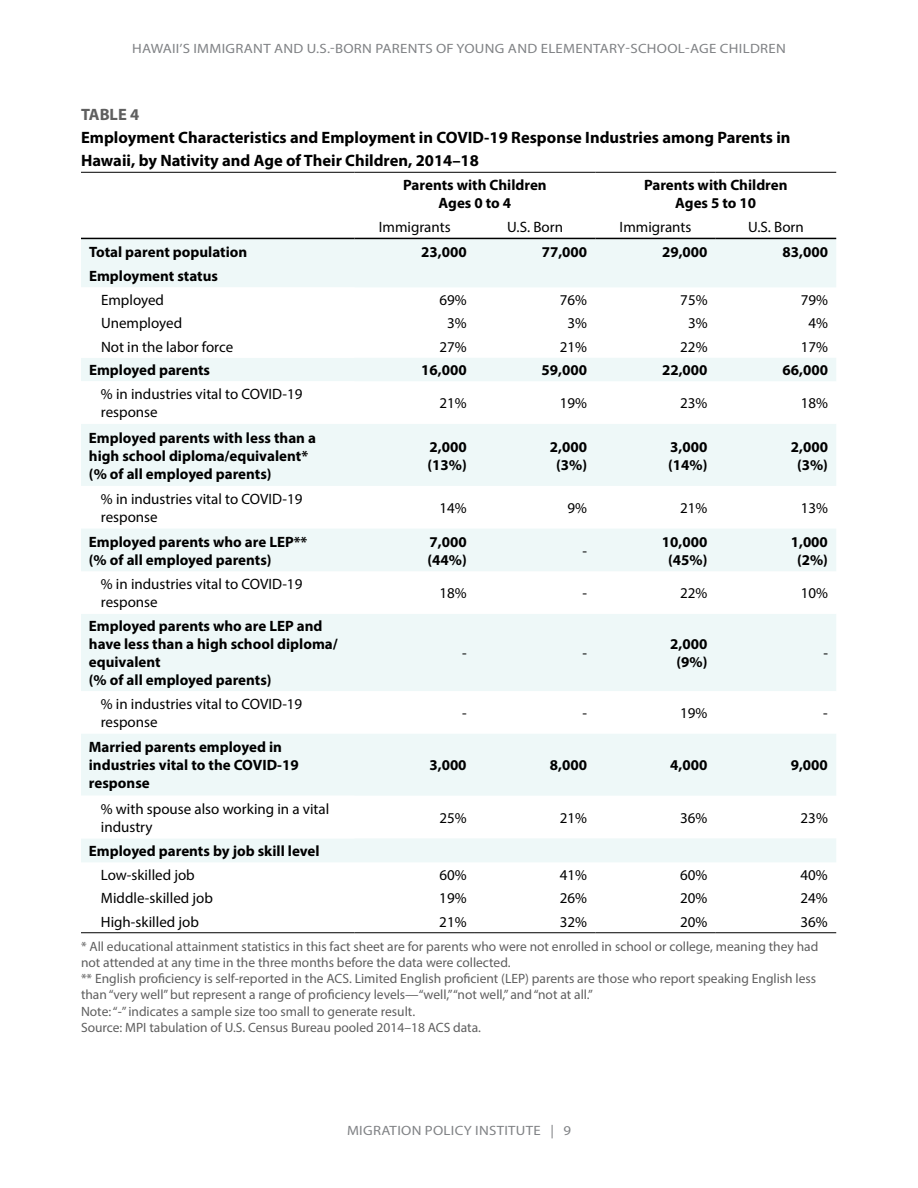
<style>
.page{position:relative;width:918px;height:1188px;background:#fff}
.page>*{position:absolute;margin:0;border:0;box-sizing:border-box;transform-origin:0 0}
.t1{font:700 16.5px/22.8px "Myriad Pro";color:#000}
.t2{font:700 16.5px "Myriad Pro";color:#5f5f5f}
.t3{font:700 15px/18px "Myriad Pro";color:#000;text-align:center}
.t4{font:15px/18px "Myriad Pro";color:#000}
.t5{font:13.5px/16.2px "Myriad Pro";color:#5f5f5f}
.t6{font:13.5px "Myriad Pro";letter-spacing:.02em;color:#808285;scale:1.1 1}
</style>
<div class="page">
<svg style="left:81px;top:239px;width:755px;height:623px;fill:#eef8f8"></svg>
<svg style="left:81px;top:287px;width:274px;height:551px"></svg>
<hr style="left:81px;top:238px;width:274px;height:1px;background:#000">
<hr style="left:355px;top:238px;width:120px;height:1px;background:#000">
<hr style="left:475px;top:238px;width:120px;height:1px;background:#000">
<hr style="left:595px;top:238px;width:121px;height:1px;background:#000">
<hr style="left:716px;top:238px;width:120px;height:1px;background:#000">
<hr style="left:81px;top:172px;width:274px;height:1px;background:#000">
<hr style="left:355px;top:172px;width:120px;height:1px;background:#000">
<hr style="left:475px;top:172px;width:120px;height:1px;background:#000">
<hr style="left:595px;top:172px;width:121px;height:1px;background:#000">
<hr style="left:716px;top:172px;width:120px;height:1px;background:#000">
<hr style="left:81px;top:932px;width:274px;height:1px;background:#000">
<hr style="left:355px;top:932px;width:120px;height:1px;background:#000">
<hr style="left:475px;top:932px;width:120px;height:1px;background:#000">
<hr style="left:595px;top:932px;width:121px;height:1px;background:#000">
<hr style="left:716px;top:932px;width:120px;height:1px;background:#000">
<p class="t6" style="left:132px;top:40px;width:596px">HAWAII’S IMMIGRANT AND U.S.-BORN PARENTS OF YOUNG AND ELEMENTARY-SCHOOL-AGE CHILDREN</p>
<p class="t2" style="left:81px;top:104px;width:60px">TABLE 4</p>
<p class="t1" style="left:81px;top:126px;width:711px">Employment Characteristics and Employment in COVID-19 Response Industries among Parents in<br>Hawaii, by Nativity and Age of Their Children, 2014–18</p>
<p class="t3" style="left:403px;top:176px;width:145px">Parents with Children<br>Ages 0 to 4</p>
<p class="t3" style="left:644px;top:176px;width:145px">Parents with Children<br>Ages 5 to 10</p>
<p class="t4" style="left:379px;top:218px;width:73px">Immigrants</p>
<p class="t4" style="left:507px;top:218px;width:57px">U.S. Born</p>
<p class="t4" style="left:620px;top:218px;width:73px">Immigrants</p>
<p class="t4" style="left:748px;top:218px;width:57px">U.S. Born</p>
<p class="t3" style="left:89px;top:242px;width:160px">Total parent population</p>
<p class="t3" style="left:421px;top:242px;width:47px">23,000</p>
<p class="t3" style="left:542px;top:242px;width:47px">77,000</p>
<p class="t3" style="left:662px;top:242px;width:47px">29,000</p>
<p class="t3" style="left:783px;top:242px;width:47px">83,000</p>
<p class="t3" style="left:89px;top:267px;width:130px">Employment status</p>
<p class="t4" style="left:101px;top:291px;width:64px">Employed</p>
<p class="t4" style="left:440px;top:291px;width:29px">69%</p>
<p class="t4" style="left:560px;top:291px;width:29px">76%</p>
<p class="t4" style="left:680px;top:291px;width:29px">75%</p>
<p class="t4" style="left:801px;top:291px;width:29px">79%</p>
<p class="t4" style="left:101px;top:314px;width:83px">Unemployed</p>
<p class="t4" style="left:447px;top:314px;width:21px">3%</p>
<p class="t4" style="left:568px;top:314px;width:21px">3%</p>
<p class="t4" style="left:688px;top:314px;width:21px">3%</p>
<p class="t4" style="left:808px;top:314px;width:21px">4%</p>
<p class="t4" style="left:101px;top:337px;width:134px">Not in the labor force</p>
<p class="t4" style="left:440px;top:337px;width:29px">27%</p>
<p class="t4" style="left:560px;top:337px;width:29px">21%</p>
<p class="t4" style="left:680px;top:337px;width:29px">22%</p>
<p class="t4" style="left:801px;top:337px;width:29px">17%</p>
<p class="t3" style="left:89px;top:361px;width:123px">Employed parents</p>
<p class="t3" style="left:421px;top:361px;width:47px">16,000</p>
<p class="t3" style="left:542px;top:361px;width:47px">59,000</p>
<p class="t3" style="left:662px;top:361px;width:47px">22,000</p>
<p class="t3" style="left:783px;top:361px;width:47px">66,000</p>
<p class="t4" style="left:101px;top:385px;width:203px">% in industries vital to COVID-19 response</p>
<p class="t4" style="left:439px;top:394px;width:29px">21%</p>
<p class="t4" style="left:560px;top:394px;width:29px">19%</p>
<p class="t4" style="left:680px;top:394px;width:29px">23%</p>
<p class="t4" style="left:801px;top:394px;width:29px">18%</p>
<p class="t3" style="left:89px;top:428px;width:229px;text-align:left">Employed parents with less than a high school diploma/equivalent* (% of all employed parents)</p>
<p class="t3" style="left:427px;top:437px;width:41px;text-align:left">2,000 (13%)</p>
<p class="t3" style="left:550px;top:437px;width:39px">2,000 (3%)</p>
<p class="t3" style="left:668px;top:437px;width:41px;text-align:left">3,000 (14%)</p>
<p class="t3" style="left:791px;top:437px;width:39px">2,000 (3%)</p>
<p class="t4" style="left:101px;top:490px;width:203px">% in industries vital to COVID-19 response</p>
<p class="t4" style="left:439px;top:499px;width:29px">14%</p>
<p class="t4" style="left:568px;top:499px;width:21px">9%</p>
<p class="t4" style="left:680px;top:499px;width:29px">21%</p>
<p class="t4" style="left:801px;top:499px;width:29px">13%</p>
<p class="t3" style="left:89px;top:532px;width:220px;text-align:left">Employed parents who are LEP** (% of all employed parents)</p>
<p class="t3" style="left:427px;top:532px;width:41px;text-align:left">7,000 (44%)</p>
<p class="t3" style="left:662px;top:532px;width:47px">10,000 (45%)</p>
<p class="t3" style="left:791px;top:532px;width:39px">1,000 (2%)</p>
<p class="t4" style="left:583px;top:541px;width:6px">-</p>
<p class="t4" style="left:101px;top:575px;width:203px">% in industries vital to COVID-19 response</p>
<p class="t4" style="left:439px;top:584px;width:29px">18%</p>
<p class="t4" style="left:582px;top:584px;width:6px">-</p>
<p class="t4" style="left:680px;top:584px;width:29px">22%</p>
<p class="t4" style="left:801px;top:584px;width:29px">10%</p>
<p class="t3" style="left:89px;top:617px;width:250px;text-align:left">Employed parents who are LEP and have less than a high school diploma/ equivalent<br>(% of all employed parents)</p>
<p class="t3" style="left:670px;top:635px;width:39px">2,000 (9%)</p>
<p class="t4" style="left:462px;top:644px;width:6px">-</p>
<p class="t4" style="left:582px;top:644px;width:6px">-</p>
<p class="t4" style="left:823px;top:644px;width:6px">-</p>
<p class="t4" style="left:101px;top:695px;width:203px">% in industries vital to COVID-19 response</p>
<p class="t3" style="left:89px;top:738px;width:211px;text-align:left">Married parents employed in industries vital to the COVID-19 response</p>
<p class="t4" style="left:462px;top:704px;width:6px">-</p>
<p class="t4" style="left:582px;top:704px;width:6px">-</p>
<p class="t4" style="left:680px;top:704px;width:29px">19%</p>
<p class="t4" style="left:823px;top:704px;width:6px">-</p>
<p class="t3" style="left:429px;top:756px;width:39px">3,000</p>
<p class="t3" style="left:550px;top:756px;width:39px">8,000</p>
<p class="t3" style="left:670px;top:756px;width:39px">4,000</p>
<p class="t3" style="left:791px;top:756px;width:39px">9,000</p>
<p class="t4" style="left:101px;top:799px;width:230px">% with spouse also working in a vital industry</p>
<p class="t4" style="left:439px;top:808px;width:29px">25%</p>
<p class="t4" style="left:560px;top:808px;width:29px">21%</p>
<p class="t4" style="left:680px;top:808px;width:29px">36%</p>
<p class="t4" style="left:801px;top:808px;width:29px">23%</p>
<p class="t3" style="left:89px;top:841px;width:232px">Employed parents by job skill level</p>
<p class="t4" style="left:101px;top:865px;width:95px">Low-skilled job</p>
<p class="t4" style="left:439px;top:865px;width:29px">60%</p>
<p class="t4" style="left:560px;top:865px;width:29px">41%</p>
<p class="t4" style="left:680px;top:865px;width:29px">60%</p>
<p class="t4" style="left:801px;top:865px;width:29px">40%</p>
<p class="t4" style="left:101px;top:889px;width:114px">Middle-skilled job</p>
<p class="t4" style="left:439px;top:889px;width:29px">19%</p>
<p class="t4" style="left:560px;top:889px;width:29px">26%</p>
<p class="t4" style="left:680px;top:889px;width:29px">20%</p>
<p class="t4" style="left:801px;top:889px;width:29px">24%</p>
<p class="t4" style="left:101px;top:912px;width:100px">High-skilled job</p>
<p class="t4" style="left:439px;top:912px;width:29px">21%</p>
<p class="t4" style="left:560px;top:912px;width:29px">32%</p>
<p class="t4" style="left:680px;top:912px;width:29px">20%</p>
<p class="t4" style="left:801px;top:912px;width:29px">36%</p>
<p class="t5" style="left:81px;top:938px;width:739px">* All educational attainment statistics in this fact sheet are for parents who were not enrolled in school or college, meaning they had not attended at any time in the three months before the data were collected.<br>** English proficiency is self-reported in the ACS. Limited English proficient (LEP) parents are those who report speaking English less than “very well” but represent a range of proficiency levels—“well,” “not well,” and “not at all.”<br>Note: “-” indicates a sample size too small to generate result.<br>Source: MPI tabulation of U.S. Census Bureau pooled 2014–18 ACS data.</p>
<p class="t6" style="left:347px;top:1122px;width:205px">MIGRATION POLICY INSTITUTE | 9</p>
</div>
